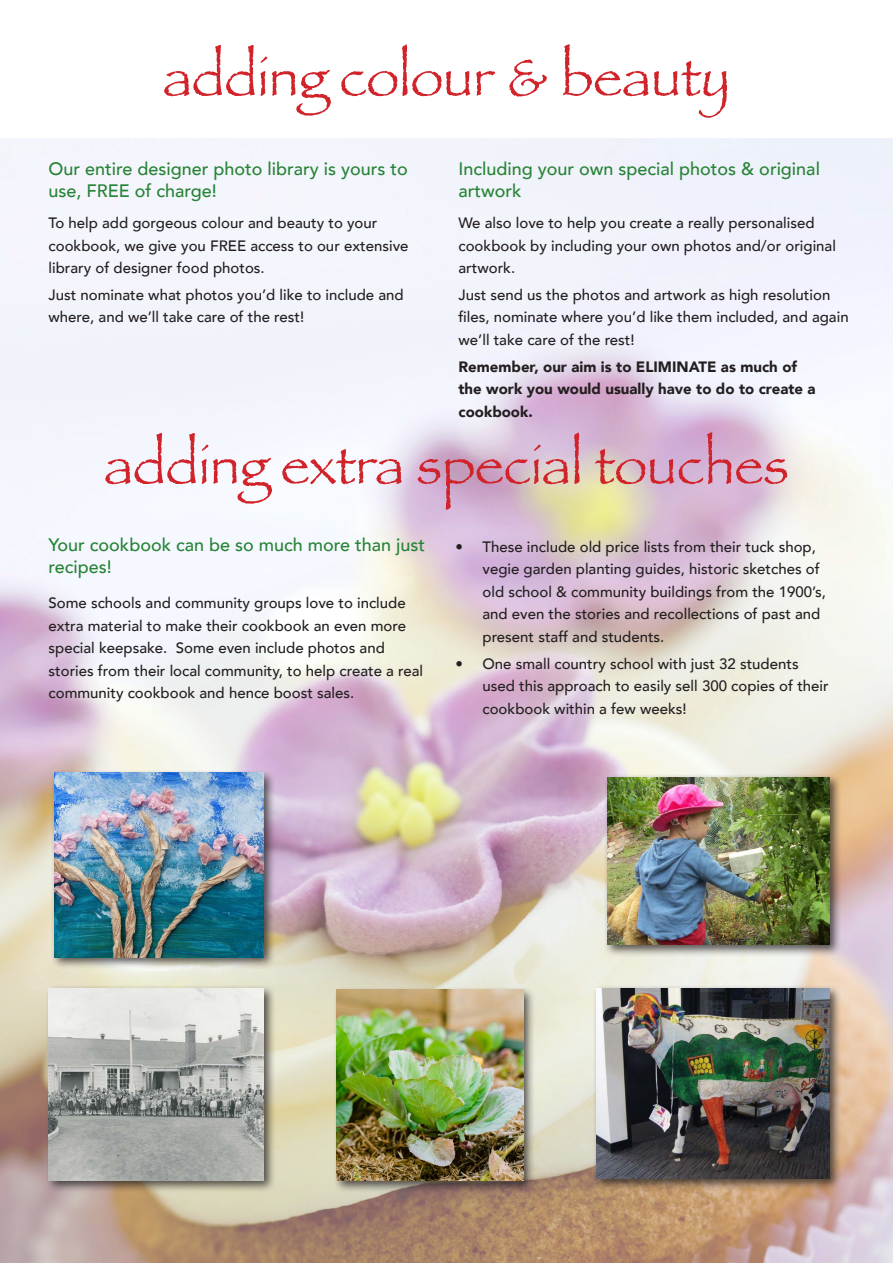
<style>
.page{position:relative;width:893px;height:1263px;background:#fff}
.page>*{position:absolute;margin:0;border:0;box-sizing:border-box;transform-origin:0 0}
.t1{font:54px "Papyrus";color:#d1232a}
.t2{font:500 18px/22.5px "Avenir";color:#278335}
.t3{font:500 15px/22.5px "Avenir";color:#231f20}
.t4{font:900 15px/22.5px "Avenir";color:#231f20}
</style>
<div class="page">
<img style="left:0;top:138px;width:893px;height:1125px">
<div style="left:45px;top:985px;width:231px;height:207px;background:#231f20;opacity:.75"></div>
<img style="left:49px;top:988px;width:215px;height:192px">
<div style="left:592px;top:985px;width:250px;height:206px;background:#231f20;opacity:.75"></div>
<img style="left:596px;top:988px;width:233px;height:191px">
<div style="left:333px;top:986px;width:203px;height:207px;background:#231f20;opacity:.75"></div>
<img style="left:337px;top:990px;width:186px;height:190px">
<div style="left:603px;top:774px;width:239px;height:183px;background:#231f20;opacity:.75"></div>
<img style="left:607px;top:777px;width:222px;height:167px">
<div style="left:50px;top:769px;width:227px;height:201px;background:#231f20;opacity:.75"></div>
<img style="left:54px;top:773px;width:210px;height:184px">
<h1 class="t1" style="left:163px;top:45px;width:568px">adding colour &amp; beauty</h1>
<p class="t2" style="left:49px;top:156px;width:361px">Our entire designer photo library is yours to use, FREE of charge!</p>
<p class="t3" style="left:49px;top:211px;width:361px">To help add gorgeous colour and beauty to your cookbook, we give you FREE access to our extensive library of designer food photos.</p>
<p class="t3" style="left:49px;top:282px;width:357px">Just nominate what photos you’d like to include and where, and we’ll take care of the rest!</p>
<p class="t2" style="left:458px;top:156px;width:363px">Including your own special photos &amp; original artwork</p>
<p class="t3" style="left:458px;top:211px;width:379px">We also love to help you create a really personalised cookbook by including your own photos and/or original artwork.</p>
<p class="t3" style="left:458px;top:282px;width:392px">Just send us the photos and artwork as high resolution files, nominate where you’d like them included, and again we’ll take care of the rest!</p>
<p class="t4" style="left:458px;top:355px;width:359px">Remember, our aim is to ELIMINATE as much of the work you would usually have to do to create a cookbook.</p>
<h1 class="t1" style="left:104px;top:433px;width:686px">adding extra special touches</h1>
<p class="t2" style="left:49px;top:532px;width:378px">Your cookbook can be so much more than just recipes!</p>
<p class="t3" style="left:49px;top:591px;width:376px">Some schools and community groups love to include extra material to make their cookbook an even more special keepsake. Some even include photos and stories from their local community, to help create a real community cookbook and hence boost sales.</p>
<p class="t3" style="left:482px;top:535px;width:345px;text-indent:-27px">• These include old price lists from their tuck shop, vegie garden planting guides, historic sketches of old school &amp; community buildings from the 1900’s, and even the stories and recollections of past and present staff and students.</p>
<p class="t3" style="left:482px;top:651px;width:348px;text-indent:-27px">• One small country school with just 32 students used this approach to easily sell 300 copies of their cookbook within a few weeks!</p>
</div>
